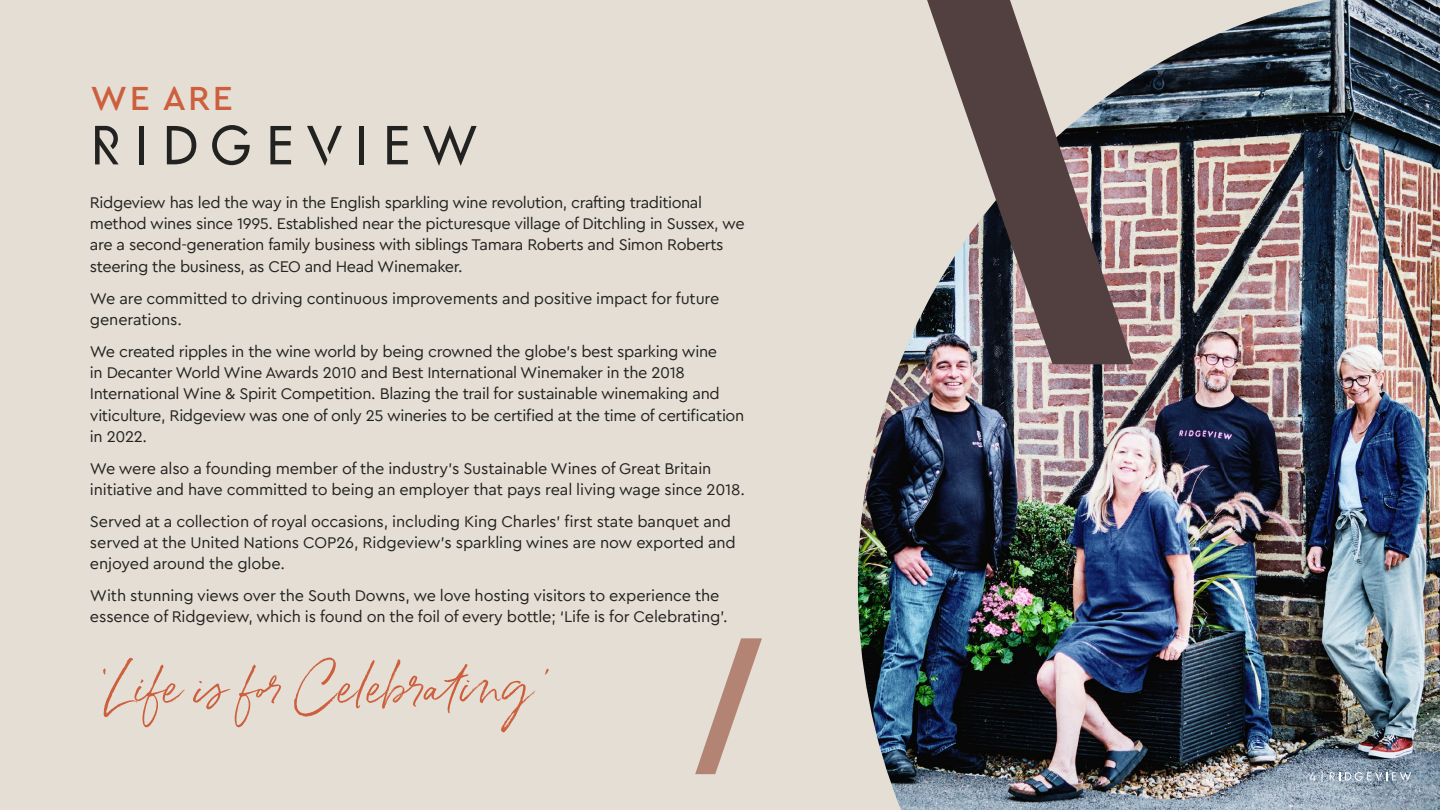
<style>
.page{position:relative;width:1440px;height:810px;background:#e4ded4}
.page>*{position:absolute;margin:0;border:0;box-sizing:border-box;transform-origin:0 0}
.t1{font:500 35px "Cera Pro";color:#cd5f3d}
.t2{font:16.25px/21.2px "Cera Pro";letter-spacing:-.025em;color:#222221}
.t3{font:12.62px "Cera Pro";color:#fff}
</style>
<div class="page">
<svg style="left:270px;top:126px;width:21px;height:38px"></svg>
<hr style="left:139px;top:126px;width:4px;height:38px;background:#222221">
<hr style="left:360px;top:126px;width:4px;height:38px;background:#222221">
<svg style="left:167px;top:126px;width:29px;height:38px"></svg>
<svg style="left:212px;top:125px;width:38px;height:40px"></svg>
<svg style="left:423px;top:125px;width:54px;height:41px"></svg>
<svg style="left:387px;top:126px;width:21px;height:38px"></svg>
<svg style="left:307px;top:126px;width:35px;height:40px"></svg>
<svg style="left:95px;top:126px;width:24px;height:38px"></svg>
<svg style="left:695px;top:638px;width:67px;height:136px"></svg>
<img style="left:858px;top:0;width:582px;height:810px">
<svg style="left:1330px;top:772px;width:81px;height:9px"></svg>
<svg style="left:864px;top:0;width:269px;height:364px"></svg>
<svg style="left:103px;top:657px;width:446px;height:76px"></svg>
<h1 class="t1" style="left:91px;top:75px;width:144px">WE ARE</h1>
<p class="t2" style="left:90px;top:191px;width:656px">Ridgeview has led the way in the English sparkling wine revolution, crafting traditional method wines since 1995. Established near the picturesque village of Ditchling in Sussex, we are a second-generation family business with siblings Tamara Roberts and Simon Roberts steering the business, as CEO and Head Winemaker.</p>
<p class="t2" style="left:90px;top:287px;width:631px">We are committed to driving continuous improvements and positive impact for future generations.</p>
<p class="t2" style="left:90px;top:340px;width:656px">We created ripples in the wine world by being crowned the globe’s best sparking wine<br>in Decanter World Wine Awards 2010 and Best International Winemaker in the 2018<br>International Wine &amp; Spirit Competition. Blazing the trail for sustainable winemaking and viticulture, Ridgeview was one of only 25 wineries to be certified at the time of certification in 2022.</p>
<p class="t2" style="left:90px;top:457px;width:657px">We were also a founding member of the industry’s Sustainable Wines of Great Britain initiative and have committed to being an employer that pays real living wage since 2018.</p>
<p class="t2" style="left:90px;top:510px;width:647px">Served at a collection of royal occasions, including King Charles’ first state banquet and served at the United Nations COP26, Ridgeview’s sparkling wines are now exported and enjoyed around the globe.</p>
<p class="t2" style="left:90px;top:584px;width:639px">With stunning views over the South Downs, we love hosting visitors to experience the essence of Ridgeview, which is found on the foil of every bottle; ‘Life is for Celebrating’.</p>
<p class="t3" style="left:1310px;top:768px;width:16px">4 |</p>
</div>
